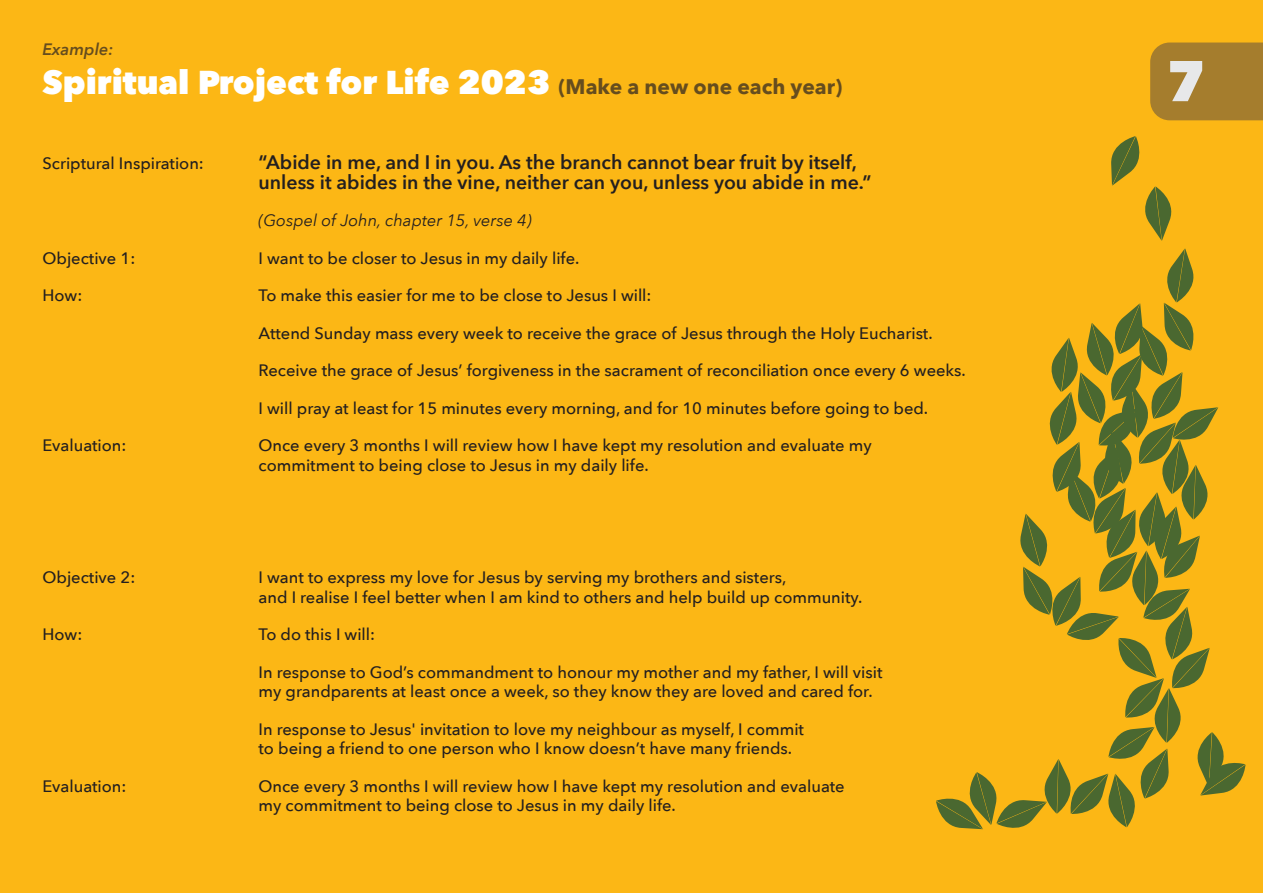
<style>
.page{position:relative;width:1263px;height:893px;background:#fcb715}
.page>*{position:absolute;margin:0;border:0;box-sizing:border-box;transform-origin:0 0}
.t1{font:800 56.7px "Avenir Next";color:#e7e8e9}
.t2{font:800 33px "Avenir Next";color:#fff}
.t3{font:600 19.5px/19.5px "Avenir Next";color:#231f20}
.t4{font:500 16.5px/19.5px "Avenir Next";color:#231f20}
.t5{font:italic 16.5px "Avenir Next";color:#231f20}
.t6{font:italic 600 16.5px "Avenir Next";color:#664d1e}
.s1{font-weight:700;font-size:21px;color:#664d1e}
</style>
<div class="page">
<div style="left:1150px;top:43px;width:113px;height:77px;background:#a57d2d"></div>
<svg style="left:1111px;top:136px;width:61px;height:105px"></svg>
<svg style="left:936px;top:248px;width:309px;height:582px"></svg>
<p class="t6" style="left:43px;top:38px;width:72px">Example:</p>
<h2 class="t2" style="left:43px;top:61px;width:801px">Spiritual Project for Life 2023 <span class="s1">(Make a new one each year)</span></h2>
<p class="t4" style="left:43px;top:154px;width:163px">Scriptural Inspiration:</p>
<p class="t3" style="left:259px;top:153px;width:614px">“Abide in me, and I in you. As the branch cannot bear fruit by itself, unless it abides in the vine, neither can you, unless you abide in me.”</p>
<p class="t5" style="left:259px;top:209px;width:275px">(Gospel of John, chapter 15, verse 4)</p>
<p class="t4" style="left:43px;top:249px;width:94px">Objective 1:</p>
<p class="t4" style="left:259px;top:249px;width:322px">I want to be closer to Jesus in my daily life.</p>
<p class="t4" style="left:43px;top:286px;width:41px">How:</p>
<p class="t4" style="left:259px;top:286px;width:394px">To make this easier for me to be close to Jesus I will:</p>
<p class="t4" style="left:259px;top:324px;width:676px">Attend Sunday mass every week to receive the grace of Jesus through the Holy Eucharist.</p>
<p class="t4" style="left:259px;top:361px;width:709px">Receive the grace of Jesus’ forgiveness in the sacrament of reconciliation once every 6 weeks.</p>
<p class="t4" style="left:259px;top:399px;width:671px">I will pray at least for 15 minutes every morning, and for 10 minutes before going to bed.</p>
<p class="t4" style="left:43px;top:436px;width:85px">Evaluation:</p>
<p class="t4" style="left:259px;top:436px;width:615px">Once every 3 months I will review how I have kept my resolution and evaluate my commitment to being close to Jesus in my daily life.</p>
<p class="t4" style="left:43px;top:568px;width:94px">Objective 2:</p>
<p class="t4" style="left:259px;top:568px;width:605px">I want to express my love for Jesus by serving my brothers and sisters,<br>and I realise I feel better when I am kind to others and help build up community.</p>
<p class="t4" style="left:43px;top:625px;width:41px">How:</p>
<p class="t4" style="left:259px;top:625px;width:118px">To do this I will:</p>
<p class="t4" style="left:259px;top:663px;width:625px">In response to God’s commandment to honour my mother and my father, I will visit my grandparents at least once a week, so they know they are loved and cared for.</p>
<p class="t4" style="left:259px;top:720px;width:547px">In response to Jesus' invitation to love my neighbour as myself, I commit to being a friend to one person who I know doesn’t have many friends.</p>
<p class="t4" style="left:43px;top:777px;width:85px">Evaluation:</p>
<p class="t4" style="left:259px;top:777px;width:588px">Once every 3 months I will review how I have kept my resolution and evaluate my commitment to being close to Jesus in my daily life.</p>
<h1 class="t1" style="left:1165px;top:44px;width:41px">7</h1>
</div>
